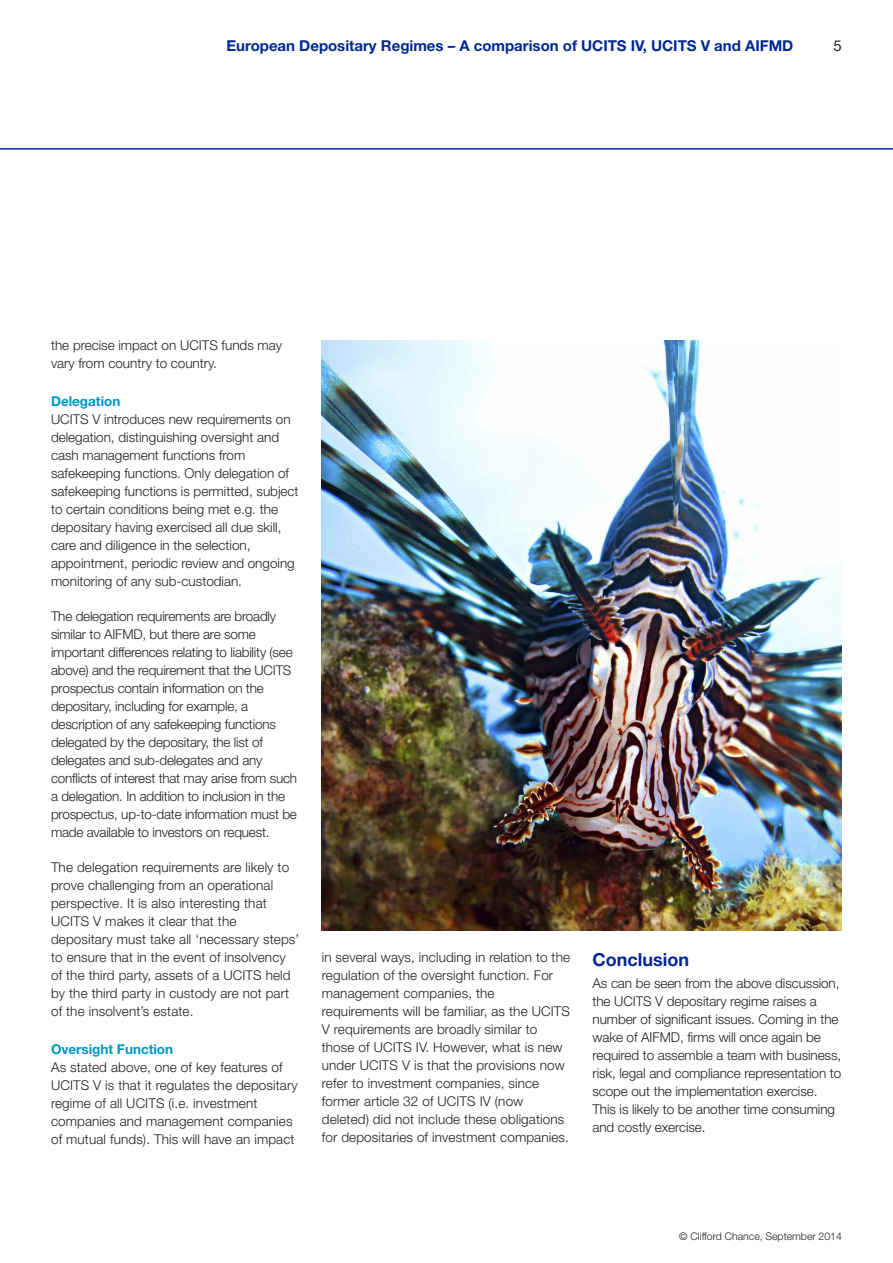
<style>
.page{position:relative;width:893px;height:1263px;background:#fff}
.page>*{position:absolute;margin:0;border:0;box-sizing:border-box;transform-origin:0 0}
.t1{font:700 18px "Helvetica Neue LT";color:#002894}
.t2{font:700 15px "Helvetica Neue LT";color:#002894}
.t3{font:15px "Helvetica Neue LT";color:#231f20}
.t4{font:300 13.5px/18px "Helvetica Neue LT";color:#231f20}
.t5{font:700 13.5px "Helvetica Neue LT";color:#0095c4}
.t6{font:300 10.5px "Helvetica Neue LT";color:#231f20}
</style>
<div class="page">
<hr style="left:0;top:148px;width:893px;height:2px;background:#002894">
<img style="left:322px;top:340px;width:520px;height:590px">
<p class="t2" style="left:227px;top:40px;width:568px">European Depositary Regimes – A comparison of UCITS IV, UCITS V and AIFMD</p>
<p class="t3" style="left:834px;top:40px;width:10px">5</p>
<p class="t4" style="left:51px;top:337px;width:233px">the precise impact on UCITS funds may vary from country to country.</p>
<p class="t5" style="left:51px;top:396px;width:71px">Delegation</p>
<p class="t4" style="left:51px;top:411px;width:249px">UCITS V introduces new requirements on delegation, distinguishing oversight and cash management functions from safekeeping functions. Only delegation of safekeeping functions is permitted, subject to certain conditions being met e.g. the depositary having exercised all due skill, care and diligence in the selection, appointment, periodic review and ongoing monitoring of any sub-custodian.</p>
<p class="t4" style="left:51px;top:608px;width:248px">The delegation requirements are broadly similar to AIFMD, but there are some important differences relating to liability (see above) and the requirement that the UCITS prospectus contain information on the depositary, including for example, a description of any safekeeping functions delegated by the depositary, the list of delegates and sub-delegates and any conflicts of interest that may arise from such a delegation. In addition to inclusion in the prospectus, up-to-date information must be made available to investors on request.</p>
<p class="t4" style="left:51px;top:859px;width:250px">The delegation requirements are likely to prove challenging from an operational perspective. It is also interesting that UCITS V makes it clear that the depositary must take all ‘necessary steps’ to ensure that in the event of insolvency of the third party, assets of a UCITS held by the third party in custody are not part of the insolvent’s estate.</p>
<p class="t5" style="left:51px;top:1044px;width:124px">Oversight Function</p>
<p class="t4" style="left:51px;top:1059px;width:248px">As stated above, one of key features of UCITS V is that it regulates the depositary regime of all UCITS (i.e. investment companies and management companies of mutual funds). This will have an impact</p>
<p class="t4" style="left:322px;top:950px;width:250px">in several ways, including in relation to the regulation of the oversight function. For management companies, the requirements will be familiar, as the UCITS V requirements are broadly similar to those of UCITS IV. However, what is new under UCITS V is that the provisions now refer to investment companies, since former article 32 of UCITS IV (now deleted) did not include these obligations for depositaries of investment companies.</p>
<h1 class="t1" style="left:592px;top:953px;width:98px">Conclusion</h1>
<p class="t4" style="left:592px;top:975px;width:250px">As can be seen from the above discussion, the UCITS V depositary regime raises a number of significant issues. Coming in the wake of AIFMD, firms will once again be required to assemble a team with business, risk, legal and compliance representation to scope out the implementation exercise.<br>This is likely to be another time consuming and costly exercise.</p>
<p class="t6" style="left:679px;top:1233px;width:164px">© Clifford Chance, September 2014</p>
</div>
